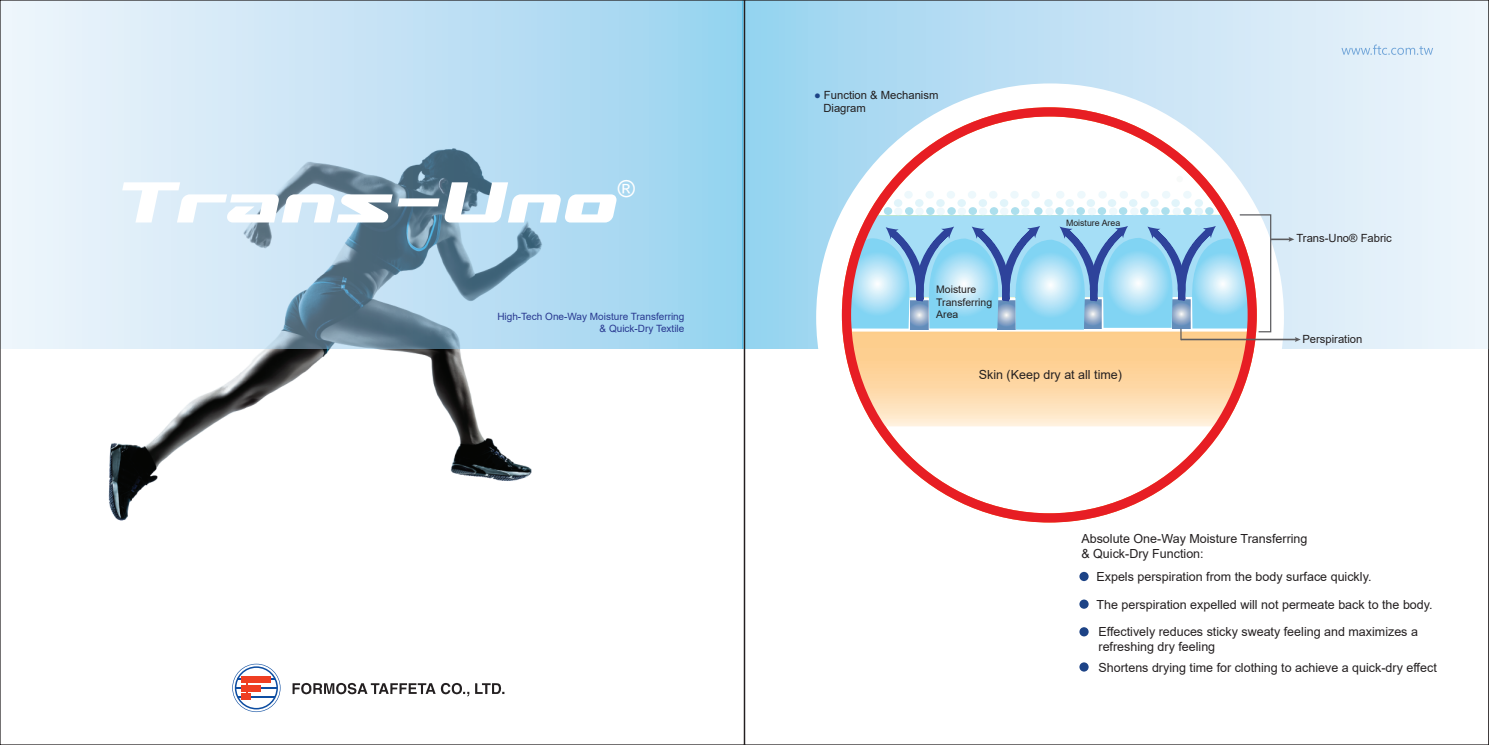
<style>
.page{position:relative;width:1489px;height:745px;background:#fff}
.page>*{position:absolute;margin:0;border:0;box-sizing:border-box;transform-origin:0 0}
.t1{font:23.25px "Arial";color:#fff}
.t2{font:12.5px/15px "Arial";color:#231f20}
.t3{font:11.25px/13.5px "Arial";color:#231f20}
.t4{font:10.38px/12.5px "Arial";color:#231f20}
.t5{font:10px/12px "Arial";color:#283890;text-align:right}
.t6{font:8.75px "Arial";color:#231f20}
.s1{color:#1d4386}
</style>
<div class="page">
<img style="left:99px;top:348px;width:552px;height:173px">
<svg style="left:1488px;top:0;width:1px;height:744px"></svg>
<svg style="left:2px;top:2px;width:740px;height:346px;background:#bbdaec"></svg>
<div style="left:742px;top:0;width:746px;height:348px;background:linear-gradient(to right,#98d0ed,#f1f6fc)"></div>
<svg style="left:232px;top:663px;width:48px;height:48px"></svg>
<div style="left:241px;top:675px;width:30px;height:7px;background:#ef3e22"></div>
<div style="left:241px;top:684px;width:20px;height:7px;background:#ef3e22"></div>
<div style="left:241px;top:693px;width:10px;height:6px;background:#ef3e22"></div>
<svg style="left:292px;top:682px;width:212px;height:14px"></svg>
<div style="left:816px;top:83px;width:467px;height:468px;background:#fff;border-radius:50%"></div>
<svg style="left:1341px;top:44px;width:91px;height:11px"></svg>
<div style="left:1079px;top:571px;width:9px;height:9px;background:#1d4386;border-radius:50%"></div>
<div style="left:1079px;top:662px;width:9px;height:9px;background:#1d4386;border-radius:50%"></div>
<svg style="left:1079px;top:626px;width:9px;height:10px"></svg>
<div style="left:1079px;top:599px;width:9px;height:9px;background:#1d4386;border-radius:50%"></div>
<svg style="left:841px;top:107px;width:415px;height:415px"></svg>
<svg style="left:844px;top:213px;width:456px;height:213px;background:#cbceca"></svg>
<div style="left:883px;top:207px;width:9px;height:8px;background:#acdfed;border-radius:50%"></div>
<div style="left:905px;top:207px;width:8px;height:8px;background:#acdfed;border-radius:50%"></div>
<div style="left:926px;top:207px;width:8px;height:8px;background:#acdfed;border-radius:50%"></div>
<div style="left:947px;top:207px;width:8px;height:8px;background:#acdfed;border-radius:50%"></div>
<div style="left:968px;top:207px;width:8px;height:8px;background:#acdfed;border-radius:50%"></div>
<div style="left:989px;top:207px;width:9px;height:8px;background:#acdfed;border-radius:50%"></div>
<div style="left:1010px;top:207px;width:9px;height:8px;background:#acdfed;border-radius:50%"></div>
<div style="left:893px;top:199px;width:9px;height:8px;background:#e1f4fa;border-radius:50%"></div>
<div style="left:915px;top:199px;width:8px;height:8px;background:#e1f4fa;border-radius:50%"></div>
<div style="left:936px;top:199px;width:8px;height:8px;background:#e1f4fa;border-radius:50%"></div>
<div style="left:957px;top:199px;width:8px;height:8px;background:#e1f4fa;border-radius:50%"></div>
<div style="left:978px;top:199px;width:9px;height:8px;background:#e1f4fa;border-radius:50%"></div>
<div style="left:999px;top:199px;width:9px;height:8px;background:#e1f4fa;border-radius:50%"></div>
<div style="left:1020px;top:199px;width:9px;height:8px;background:#e1f4fa;border-radius:50%"></div>
<div style="left:904px;top:191px;width:8px;height:7px;background:#edf8fc;border-radius:50%"></div>
<div style="left:925px;top:191px;width:8px;height:7px;background:#edf8fc;border-radius:50%"></div>
<div style="left:946px;top:191px;width:9px;height:7px;background:#edf8fc;border-radius:50%"></div>
<div style="left:967px;top:191px;width:9px;height:7px;background:#edf8fc;border-radius:50%"></div>
<div style="left:989px;top:191px;width:8px;height:7px;background:#edf8fc;border-radius:50%"></div>
<div style="left:1010px;top:191px;width:8px;height:7px;background:#edf8fc;border-radius:50%"></div>
<div style="left:1031px;top:191px;width:8px;height:7px;background:#edf8fc;border-radius:50%"></div>
<div style="left:894px;top:207px;width:8px;height:8px;background:#edf8fc;border-radius:50%"></div>
<div style="left:915px;top:207px;width:8px;height:8px;background:#edf8fc;border-radius:50%"></div>
<div style="left:936px;top:207px;width:8px;height:8px;background:#edf8fc;border-radius:50%"></div>
<div style="left:957px;top:207px;width:9px;height:8px;background:#edf8fc;border-radius:50%"></div>
<div style="left:978px;top:207px;width:9px;height:8px;background:#edf8fc;border-radius:50%"></div>
<div style="left:999px;top:207px;width:9px;height:8px;background:#edf8fc;border-radius:50%"></div>
<div style="left:1021px;top:207px;width:8px;height:8px;background:#edf8fc;border-radius:50%"></div>
<div style="left:1045px;top:207px;width:8px;height:8px;background:#edf8fc;border-radius:50%"></div>
<div style="left:1066px;top:207px;width:8px;height:8px;background:#edf8fc;border-radius:50%"></div>
<div style="left:1087px;top:207px;width:9px;height:8px;background:#edf8fc;border-radius:50%"></div>
<div style="left:1108px;top:207px;width:9px;height:8px;background:#edf8fc;border-radius:50%"></div>
<div style="left:1130px;top:207px;width:8px;height:8px;background:#edf8fc;border-radius:50%"></div>
<div style="left:1151px;top:207px;width:8px;height:8px;background:#edf8fc;border-radius:50%"></div>
<div style="left:1172px;top:207px;width:8px;height:8px;background:#edf8fc;border-radius:50%"></div>
<div style="left:1055px;top:191px;width:9px;height:7px;background:#edf8fc;border-radius:50%"></div>
<div style="left:1077px;top:191px;width:8px;height:7px;background:#edf8fc;border-radius:50%"></div>
<div style="left:1098px;top:191px;width:8px;height:7px;background:#edf8fc;border-radius:50%"></div>
<div style="left:1119px;top:191px;width:8px;height:7px;background:#edf8fc;border-radius:50%"></div>
<div style="left:1140px;top:191px;width:9px;height:7px;background:#edf8fc;border-radius:50%"></div>
<div style="left:1161px;top:191px;width:9px;height:7px;background:#edf8fc;border-radius:50%"></div>
<div style="left:1183px;top:191px;width:8px;height:7px;background:#edf8fc;border-radius:50%"></div>
<div style="left:1044px;top:199px;width:8px;height:8px;background:#e1f4fa;border-radius:50%"></div>
<div style="left:1065px;top:199px;width:8px;height:8px;background:#e1f4fa;border-radius:50%"></div>
<div style="left:1086px;top:199px;width:8px;height:8px;background:#e1f4fa;border-radius:50%"></div>
<div style="left:1107px;top:199px;width:9px;height:8px;background:#e1f4fa;border-radius:50%"></div>
<div style="left:1128px;top:199px;width:9px;height:8px;background:#e1f4fa;border-radius:50%"></div>
<div style="left:1150px;top:199px;width:8px;height:8px;background:#e1f4fa;border-radius:50%"></div>
<div style="left:1171px;top:199px;width:8px;height:8px;background:#e1f4fa;border-radius:50%"></div>
<div style="left:1034px;top:207px;width:8px;height:8px;background:#acdfed;border-radius:50%"></div>
<div style="left:1055px;top:207px;width:8px;height:8px;background:#acdfed;border-radius:50%"></div>
<div style="left:1076px;top:207px;width:8px;height:8px;background:#acdfed;border-radius:50%"></div>
<div style="left:1097px;top:207px;width:9px;height:8px;background:#acdfed;border-radius:50%"></div>
<div style="left:1118px;top:207px;width:9px;height:8px;background:#acdfed;border-radius:50%"></div>
<div style="left:1183px;top:207px;width:8px;height:8px;background:#acdfed;border-radius:50%"></div>
<div style="left:1194px;top:199px;width:8px;height:8px;background:#e1f4fa;border-radius:50%"></div>
<div style="left:1194px;top:207px;width:8px;height:8px;background:#e1f4fa;border-radius:50%"></div>
<div style="left:1205px;top:207px;width:8px;height:8px;background:#acdfed;border-radius:50%"></div>
<div style="left:1139px;top:207px;width:9px;height:8px;background:#acdfed;border-radius:50%"></div>
<div style="left:1161px;top:207px;width:8px;height:8px;background:#acdfed;border-radius:50%"></div>
<svg style="left:122px;top:182px;width:494px;height:40px"></svg>
<h1 class="t1" style="left:617px;top:172px;width:19px">®</h1>
<p class="t5" style="left:497px;top:310px;width:188px">High-Tech One-Way Moisture Transferring &amp; Quick-Dry Textile</p>
<p class="t3" style="left:823px;top:88px;width:116px;text-indent:-9px"><span class="s1">●</span> Function &amp; Mechanism<br>Diagram</p>
<p class="t4" style="left:936px;top:283px;width:57px">Moisture<br>Transferring<br>Area</p>
<p class="t6" style="left:1065px;top:217px;width:56px">Moisture Area</p>
<p class="t2" style="left:978px;top:367px;width:145px">Skin (Keep dry at all time)</p>
<p class="t3" style="left:1296px;top:231px;width:97px">Trans-Uno® Fabric</p>
<p class="t3" style="left:1302px;top:332px;width:62px">Perspiration</p>
<p class="t2" style="left:1081px;top:530px;width:228px">Absolute One-Way Moisture Transferring &amp; Quick-Dry Function:</p>
<p class="t2" style="left:1096px;top:568px;width:276px">Expels perspiration from the body surface quickly.</p>
<p class="t2" style="left:1096px;top:591px;width:338px;line-height:26.6px">The perspiration expelled will not permeate back to the body.<br>Effectively reduces sticky sweaty feeling and maximizes a</p>
<p class="t2" style="left:1098px;top:636px;width:340px;line-height:20.4px">refreshing dry feeling<br>Shortens drying time for clothing to achieve a quick-dry effect</p>
</div>
